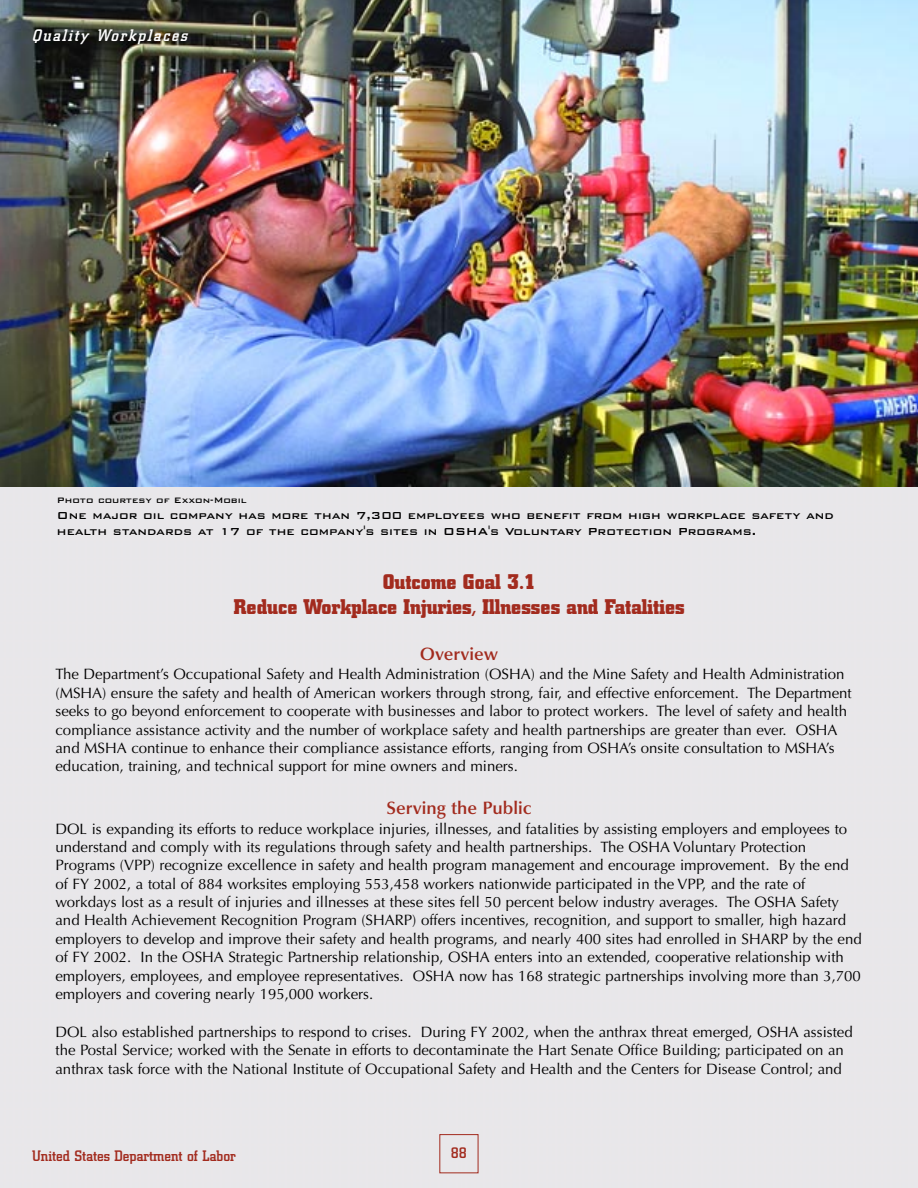
<style>
.page{position:relative;width:918px;height:1188px;background:#fff}
.page>*{position:absolute;margin:0;border:0;box-sizing:border-box;transform-origin:0 0}
.t1{font:700 21px/25.2px "City";color:#a22b1e;text-align:center}
.t2{font:600 18px "Optima";color:#a22b1e}
.t3{font:italic 500 16.5px "City";letter-spacing:.11em;color:#fff}
.t4{font:15px/18.3px "Optima";color:#000}
.t5{font:500 15px "City";color:#a22b1e}
.t6{font:500 13.5px/16.2px "Bank Gothic BT";color:#000}
.t7{font:500 10.5px "Bank Gothic BT";color:#000}
</style>
<div class="page">
<div style="left:0;top:486px;width:918px;height:702px;background:#e8e7ea"></div>
<img style="left:0;top:0;width:918px;height:486px">
<p class="t3" style="left:32px;top:30px;width:157px">Quality Workplaces</p>
<p class="t7" style="left:57px;top:493px;width:191px">Photo courtesy of Exxon-Mobil</p>
<p class="t6" style="left:57px;top:506px;width:778px">One major oil company has more than 7,300 employees who benefit from high workplace safety and health standards at 17 of the company's sites in OSHA's Voluntary Protection Programs.</p>
<h1 class="t1" style="left:234px;top:571px;width:452px">Outcome Goal 3.1<br>Reduce Workplace Injuries, Illnesses and Fatalities</h1>
<p class="t2" style="left:420px;top:646px;width:80px">Overview</p>
<p class="t4" style="left:56px;top:667px;width:798px">The Department’s Occupational Safety and Health Administration (OSHA) and the Mine Safety and Health Administration (MSHA) ensure the safety and health of American workers through strong, fair, and effective enforcement. The Department seeks to go beyond enforcement to cooperate with businesses and labor to protect workers. The level of safety and health compliance assistance activity and the number of workplace safety and health partnerships are greater than ever. OSHA and MSHA continue to enhance their compliance assistance efforts, ranging from OSHA’s onsite consultation to MSHA’s education, training, and technical support for mine owners and miners.</p>
<p class="t2" style="left:387px;top:800px;width:146px">Serving the Public</p>
<p class="t4" style="left:56px;top:821px;width:808px">DOL is expanding its efforts to reduce workplace injuries, illnesses, and fatalities by assisting employers and employees to understand and comply with its regulations through safety and health partnerships. The OSHA Voluntary Protection Programs (VPP) recognize excellence in safety and health program management and encourage improvement. By the end of FY 2002, a total of 884 worksites employing 553,458 workers nationwide participated in the VPP, and the rate of workdays lost as a result of injuries and illnesses at these sites fell 50 percent below industry averages. The OSHA Safety and Health Achievement Recognition Program (SHARP) offers incentives, recognition, and support to smaller, high hazard employers to develop and improve their safety and health programs, and nearly 400 sites had enrolled in SHARP by the end of FY 2002. In the OSHA Strategic Partnership relationship, OSHA enters into an extended, cooperative relationship with employers, employees, and employee representatives. OSHA now has 168 strategic partnerships involving more than 3,700 employers and covering nearly 195,000 workers.</p>
<p class="t4" style="left:56px;top:1024px;width:799px">DOL also established partnerships to respond to crises. During FY 2002, when the anthrax threat emerged, OSHA assisted the Postal Service; worked with the Senate in efforts to decontaminate the Hart Senate Office Building; participated on an anthrax task force with the National Institute of Occupational Safety and Health and the Centers for Disease Control; and</p>
<p class="t5" style="left:32px;top:1151px;width:205px">United States Department of Labor</p>
<p class="t5" style="left:451px;top:1148px;width:18px">88</p>
</div>
